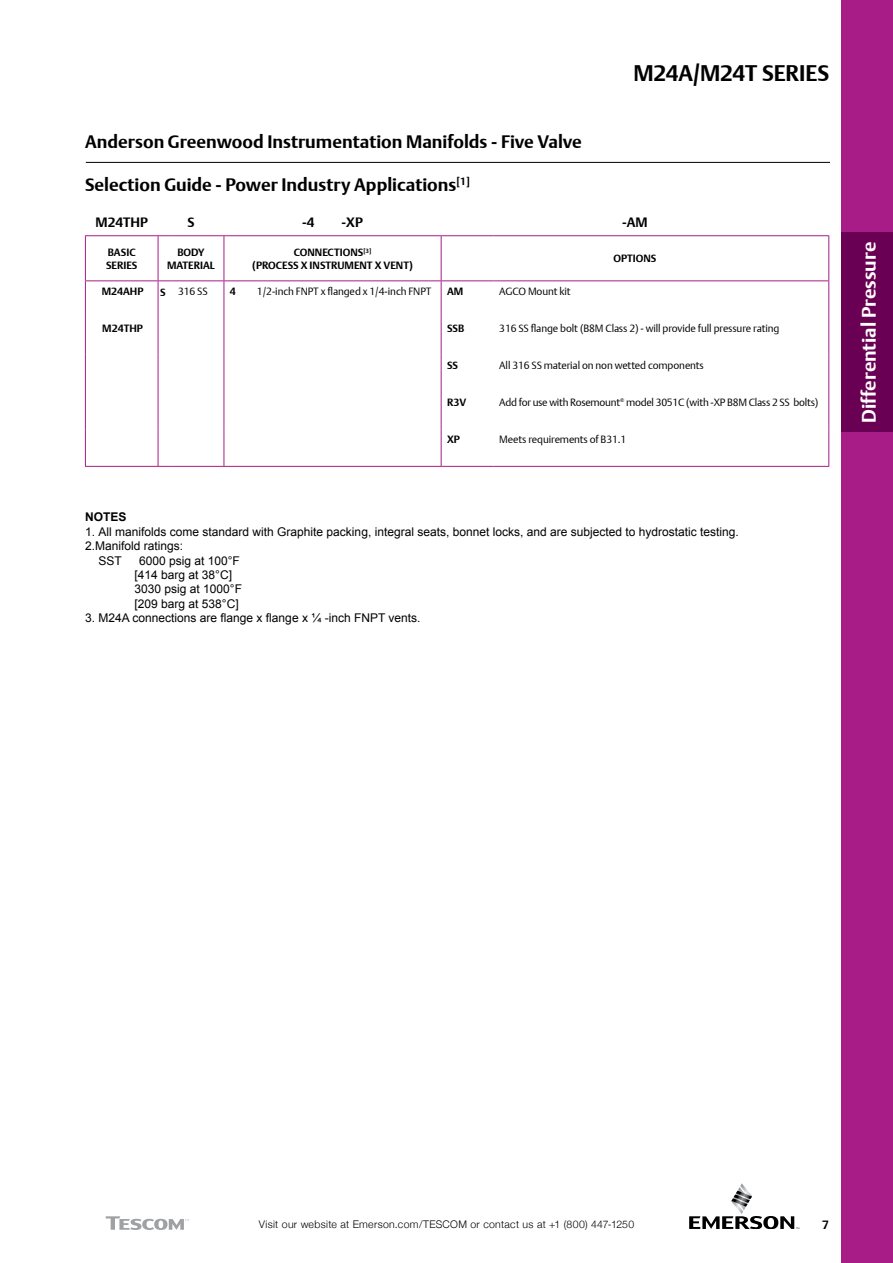
<style>
.page{position:relative;width:893px;height:1263px;background:#fff}
.page>*{position:absolute;margin:0;border:0;box-sizing:border-box;transform-origin:0 0}
.t1{font:700 22.5px "DTL Argo T";letter-spacing:-.01em;color:#000}
.t2{font:700 19.5px "DTL Argo T";color:#fff}
.t3{font:700 18px "DTL Argo T";color:#000}
.t4{font:700 13.5px "DTL Argo T";color:#000}
.t5{font:12px/14.4px "Arial";color:#000}
.t6{font:700 12px "Arial";color:#000}
.t7{font:700 12px "DTL Argo T";color:#000}
.t8{font:10.5px "DTL Argo T Light";letter-spacing:-.01em;color:#000}
.t9{font:700 10.5px/12.6px "DTL Argo T";color:#000;text-align:center}
.t10{font:300 10.5px "Helvetica Neue";letter-spacing:.03em;color:#000}
.s1{font-family:"DTL Argo T";font-weight:700}
</style>
<div class="page">
<div style="left:842px;top:0;width:51px;height:1263px;background:#a81c88"></div>
<svg style="left:689px;top:1183px;width:110px;height:46px"></svg>
<hr style="left:86px;top:162px;width:744px;height:1px;background:#000">
<svg style="left:106px;top:1216px;width:83px;height:14px"></svg>
<div style="left:842px;top:233px;width:51px;height:199px;background:#6a0054"></div>
<hr style="left:85px;top:236px;width:1px;height:44px;background:#a81c88">
<hr style="left:158px;top:236px;width:1px;height:44px;background:#a81c88">
<hr style="left:224px;top:236px;width:1px;height:44px;background:#a81c88">
<hr style="left:441px;top:236px;width:1px;height:44px;background:#a81c88">
<hr style="left:85px;top:281px;width:1px;height:37px;background:#a81c88">
<hr style="left:158px;top:281px;width:1px;height:37px;background:#a81c88">
<hr style="left:224px;top:281px;width:1px;height:37px;background:#a81c88">
<hr style="left:441px;top:281px;width:1px;height:37px;background:#a81c88">
<hr style="left:828px;top:281px;width:1px;height:37px;background:#a81c88">
<hr style="left:85px;top:318px;width:1px;height:37px;background:#a81c88">
<hr style="left:158px;top:318px;width:1px;height:37px;background:#a81c88">
<hr style="left:224px;top:318px;width:1px;height:37px;background:#a81c88">
<hr style="left:441px;top:318px;width:1px;height:37px;background:#a81c88">
<hr style="left:828px;top:318px;width:1px;height:37px;background:#a81c88">
<hr style="left:85px;top:355px;width:1px;height:37px;background:#a81c88">
<hr style="left:85px;top:392px;width:1px;height:37px;background:#a81c88">
<hr style="left:85px;top:429px;width:1px;height:37px;background:#a81c88">
<hr style="left:158px;top:355px;width:1px;height:37px;background:#a81c88">
<hr style="left:158px;top:392px;width:1px;height:37px;background:#a81c88">
<hr style="left:158px;top:429px;width:1px;height:37px;background:#a81c88">
<hr style="left:224px;top:355px;width:1px;height:37px;background:#a81c88">
<hr style="left:441px;top:355px;width:1px;height:37px;background:#a81c88">
<hr style="left:828px;top:355px;width:1px;height:37px;background:#a81c88">
<hr style="left:224px;top:392px;width:1px;height:37px;background:#a81c88">
<hr style="left:441px;top:392px;width:1px;height:37px;background:#a81c88">
<hr style="left:828px;top:392px;width:1px;height:37px;background:#a81c88">
<hr style="left:224px;top:429px;width:1px;height:37px;background:#a81c88">
<hr style="left:441px;top:429px;width:1px;height:37px;background:#a81c88">
<hr style="left:828px;top:429px;width:1px;height:37px;background:#a81c88">
<hr style="left:85px;top:235px;width:73px;height:1px;background:#a81c88">
<svg style="left:158px;top:235px;width:14px;height:1px"></svg>
<hr style="left:172px;top:235px;width:52px;height:1px;background:#a81c88">
<svg style="left:224px;top:235px;width:27px;height:1px"></svg>
<hr style="left:251px;top:235px;width:190px;height:1px;background:#a81c88">
<hr style="left:441px;top:235px;width:52px;height:1px;background:#a81c88">
<hr style="left:493px;top:235px;width:336px;height:1px;background:#a81c88">
<hr style="left:828px;top:236px;width:1px;height:44px;background:#a81c88">
<hr style="left:85px;top:280px;width:73px;height:1px;background:#a81c88">
<svg style="left:158px;top:280px;width:14px;height:1px"></svg>
<hr style="left:172px;top:280px;width:52px;height:1px;background:#a81c88">
<svg style="left:224px;top:280px;width:27px;height:1px"></svg>
<hr style="left:251px;top:280px;width:190px;height:1px;background:#a81c88">
<hr style="left:441px;top:280px;width:52px;height:1px;background:#a81c88">
<hr style="left:493px;top:280px;width:336px;height:1px;background:#a81c88">
<hr style="left:85px;top:466px;width:73px;height:1px;background:#a81c88">
<svg style="left:158px;top:466px;width:14px;height:1px"></svg>
<hr style="left:172px;top:466px;width:52px;height:1px;background:#a81c88">
<svg style="left:224px;top:466px;width:27px;height:1px"></svg>
<hr style="left:251px;top:466px;width:190px;height:1px;background:#a81c88">
<hr style="left:441px;top:466px;width:52px;height:1px;background:#a81c88">
<hr style="left:493px;top:466px;width:336px;height:1px;background:#a81c88">
<h3 class="t3" style="left:85px;top:131px;width:498px">Anderson Greenwood Instrumentation Manifolds - Five Valve</h3>
<h1 class="t1" style="left:633px;top:60px;width:197px">M24A/M24T SERIES</h1>
<h3 class="t3" style="left:85px;top:174px;width:386px">Selection Guide - Power Industry Applications<sup>[1]</sup></h3>
<p class="t4" style="left:96px;top:215px;width:54px">M24THP</p>
<p class="t4" style="left:187px;top:215px;width:9px">S</p>
<p class="t4" style="left:302px;top:215px;width:14px">-4</p>
<p class="t4" style="left:342px;top:215px;width:23px">-XP</p>
<p class="t4" style="left:622px;top:215px;width:27px">-AM</p>
<p class="t9" style="left:106px;top:246px;width:33px;text-align:left">BASIC<br>SERIES</p>
<p class="t9" style="left:167px;top:246px;width:49px">BODY<br>MATERIAL</p>
<p class="t9" style="left:252px;top:246px;width:162px">CONNECTIONS<sup>[3]<br></sup>(PROCESS X INSTRUMENT X VENT)</p>
<p class="t9" style="left:613px;top:252px;width:44px">OPTIONS</p>
<p class="t9" style="left:102px;top:285px;width:43px">M24AHP</p>
<p class="t8" style="left:160px;top:285px;width:49px"><span class="s1">S</span> 316 SS</p>
<p class="t9" style="left:230px;top:285px;width:7px">4</p>
<p class="t8" style="left:257px;top:285px;width:176px">1/2-inch FNPT x flanged x 1/4-inch FNPT</p>
<p class="t9" style="left:447px;top:285px;width:18px">AM</p>
<p class="t8" style="left:499px;top:285px;width:73px">AGCO Mount kit</p>
<p class="t9" style="left:102px;top:322px;width:42px">M24THP</p>
<p class="t9" style="left:447px;top:322px;width:19px">SSB</p>
<p class="t8" style="left:499px;top:322px;width:282px">316 SS flange bolt (B8M Class 2) - will provide full pressure rating</p>
<p class="t9" style="left:447px;top:359px;width:12px">SS</p>
<p class="t8" style="left:499px;top:359px;width:206px">All 316 SS material on non wetted components</p>
<p class="t9" style="left:447px;top:396px;width:21px">R3V</p>
<p class="t8" style="left:499px;top:396px;width:321px">Add for use with Rosemount<sup>®</sup> model 3051C (with -XP B8M Class 2 SS bolts)</p>
<p class="t9" style="left:447px;top:433px;width:14px">XP</p>
<p class="t8" style="left:499px;top:433px;width:129px">Meets requirements of B31.1</p>
<p class="t6" style="left:85px;top:509px;width:43px">NOTES</p>
<p class="t5" style="left:85px;top:524px;width:655px">1. All manifolds come standard with Graphite packing, integral seats, bonnet locks, and are subjected to hydrostatic testing.</p>
<p class="t5" style="left:85px;top:539px;width:100px">2.Manifold ratings:</p>
<p class="t5" style="left:99px;top:553px;width:25px">SST</p>
<p class="t5" style="left:135px;top:553px;width:109px;text-indent:4px">6000 psig at 100°F [414 barg at 38°C]<br>3030 psig at 1000°F [209 barg at 538°C]</p>
<p class="t5" style="left:85px;top:611px;width:337px">3. M24A connections are flange x flange x ¼ -inch FNPT vents.</p>
<h2 class="t2" style="left:857px;top:423px;width:183px;rotate:-90deg">Differential Pressure</h2>
<p class="t10" style="left:259px;top:1216px;width:377px">Visit our website at Emerson.com/TESCOM or contact us at +1 (800) 447-1250</p>
<p class="t7" style="left:822px;top:1217px;width:8px">7</p>
</div>
